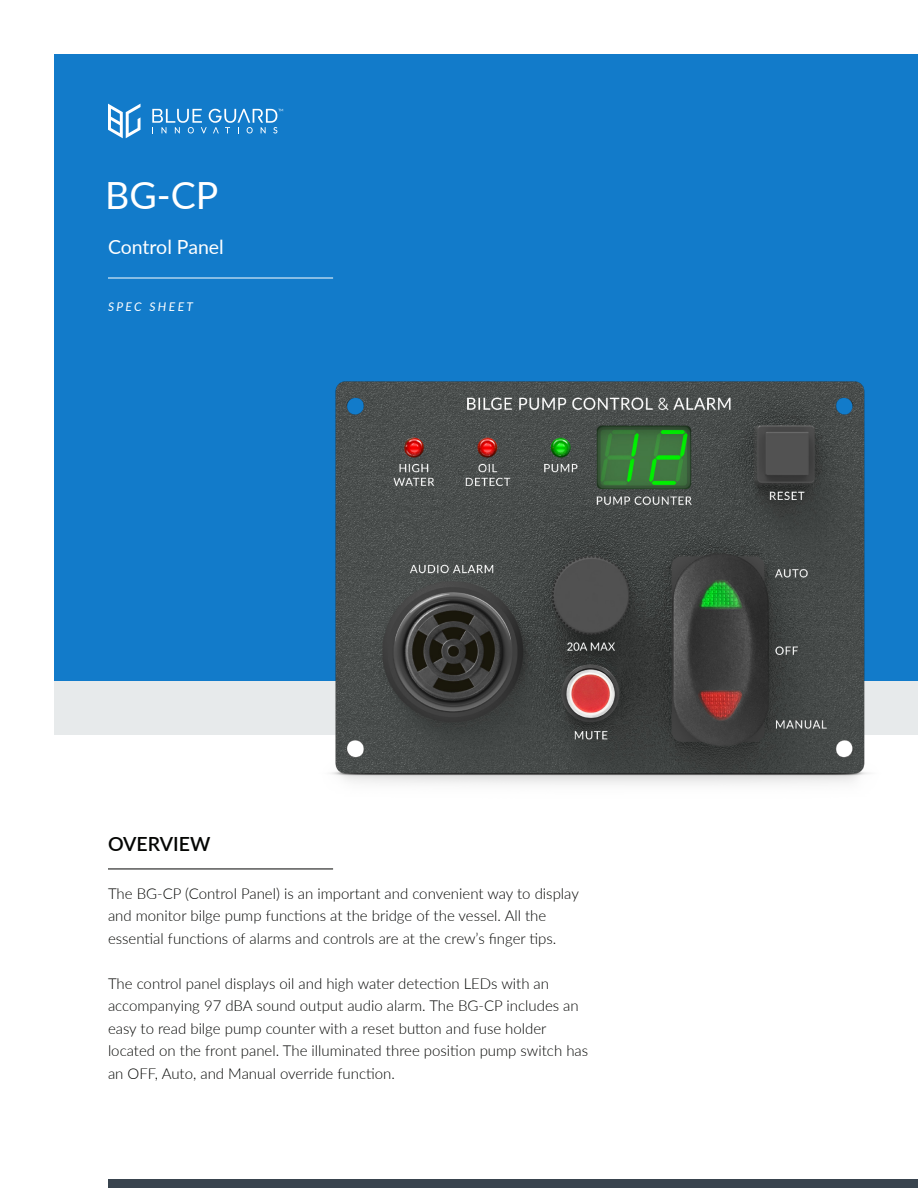
<style>
.page{position:relative;width:918px;height:1188px;background:#fff}
.page>*{position:absolute;margin:0;border:0;box-sizing:border-box;transform-origin:0 0}
.t1{font:37.5px "Lato";color:#fff}
.t2{font:19.5px "Lato";color:#fff}
.t3{font:600 19.5px "Lato";color:#040503}
.t4{font:300 15px/22.5px "Lato";color:#040503}
.t5{font:italic 12px "Lato";letter-spacing:.2em;color:#fff}
</style>
<div class="page">
<div style="left:54px;top:108px;width:864px;height:626px;background:#e7eaeb"></div>
<div style="left:54px;top:54px;width:864px;height:626px;background:#127bca"></div>
<div style="left:108px;top:1180px;width:810px;height:8px;background:#39444e"></div>
<hr style="left:108px;top:278px;width:225px;height:1px;background:#fff">
<hr style="left:108px;top:869px;width:225px;height:1px;background:#040503">
<img style="left:306px;top:381px;width:585px;height:404px">
<svg style="left:108px;top:104px;width:33px;height:34px"></svg>
<svg style="left:152px;top:109px;width:131px;height:24px"></svg>
<p class="t1" style="left:105px;top:168px;width:115px">BG-CP</p>
<p class="t2" style="left:108px;top:233px;width:117px">Control Panel</p>
<p class="t5" style="left:108px;top:298px;width:87px">SPEC SHEET</p>
<p class="t3" style="left:108px;top:830px;width:104px">OVERVIEW</p>
<p class="t4" style="left:108px;top:882px;width:472px">The BG-CP (Control Panel) is an important and convenient way to display and monitor bilge pump functions at the bridge of the vessel. All the essential functions of alarms and controls are at the crew’s finger tips.</p>
<p class="t4" style="left:108px;top:972px;width:482px">The control panel displays oil and high water detection LEDs with an accompanying 97 dBA sound output audio alarm. The BG-CP includes an easy to read bilge pump counter with a reset button and fuse holder located on the front panel. The illuminated three position pump switch has an OFF, Auto, and Manual override function.</p>
</div>
